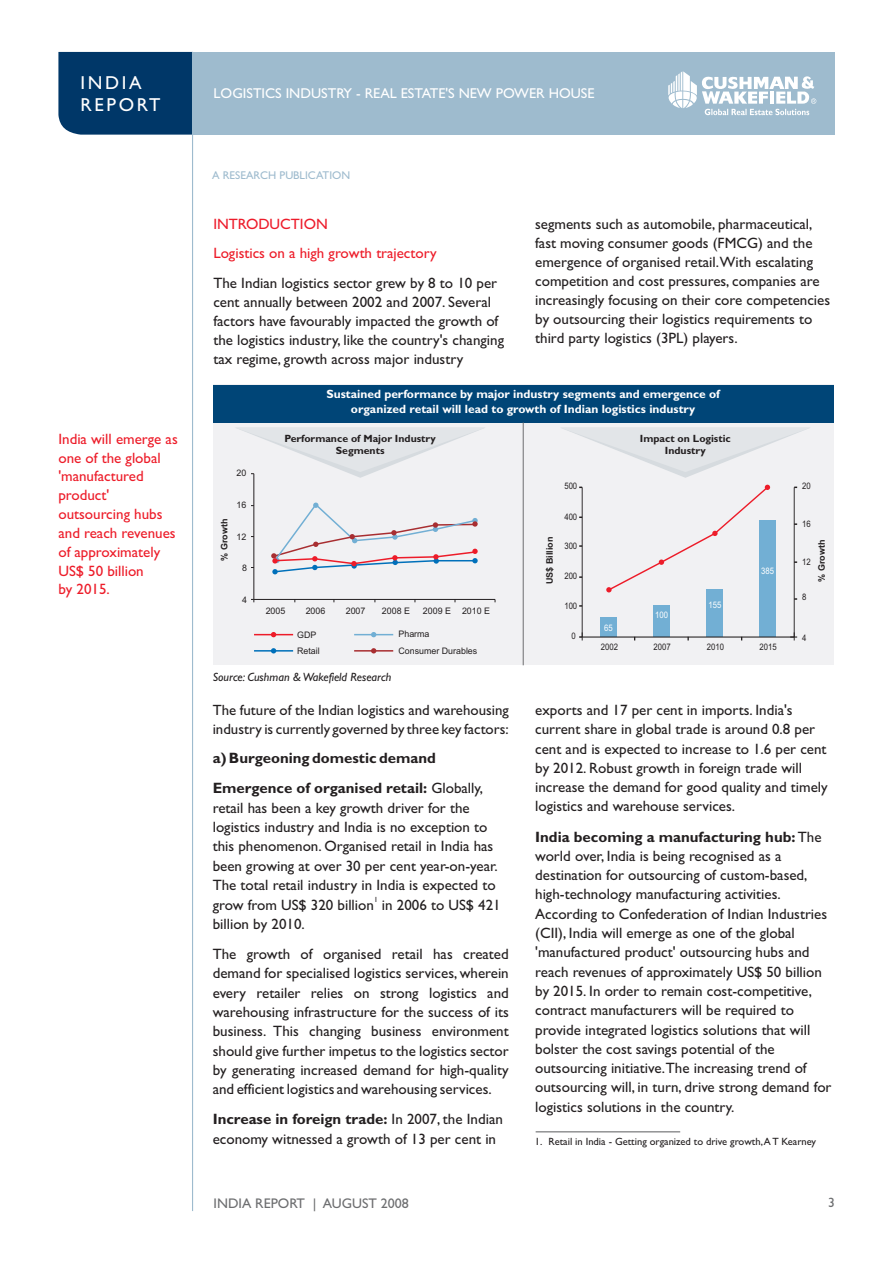
<style>
.page{position:relative;width:893px;height:1263px;background:#fff}
.page>*{position:absolute;margin:0;border:0;box-sizing:border-box;transform-origin:0 0}
.t1{font:18.75px/21.8px "Gill Sans";letter-spacing:.14em;color:#fff}
.t2{font:15px/19.4px "Gill Sans";color:#231f20}
.t3{font:15px/19px "Gill Sans";color:#ed1c29}
.t4{font:700 15px/30.2px "Gill Sans";color:#231f20}
.t5{font:15px "Gill Sans";color:#ed1c2b}
.t6{font:14.85px/18.9px "Gill Sans";color:#231f20}
.t7{font:14.25px "Gill Sans";color:#fff}
.t8{font:13.95px "Gill Sans";color:#6d6e70}
.t9{font:13.5px "Gill Sans";color:#6d6e70}
.t10{font:700 12px/15.3px "Gill Sans";color:#fff;text-align:center}
.t11{font:italic 12px "Gill Sans";color:#231f20}
.t12{font:11.25px "Gill Sans";color:#9ebbce}
.t13{font:700 10.5px/12.1px "Gill Sans";color:#231f20;text-align:center}
.t14{font:10.5px "Gill Sans";color:#231f20}
.t15{font:9px "Arial";color:#231f20}
.t16{font:9px "Arial";color:#231f20;scale:.86 1}
.t17{font:700 9px "Arial";color:#231f20}
.t18{font:9px "Arial";color:#fff;scale:.86 1}
.t19{font:7.5px "Gill Sans";color:#231f20}
.s1{font-weight:400}
.s2{font-weight:700}
</style>
<div class="page">
<div style="left:213px;top:385px;width:620px;height:280px;background:#f1f1f3"></div>
<div style="left:193px;top:52px;width:641px;height:83px;background:#9ebbce"></div>
<div style="left:58px;top:52px;width:134px;height:83px;background:#003768"></div>
<hr style="left:192px;top:52px;width:1px;height:1159px;background:#9ebbce">
<svg style="left:668px;top:71px;width:149px;height:44px"></svg>
<hr style="left:535px;top:1131px;width:145px;height:1px;background:#6d6e70">
<div style="left:601px;top:617px;width:16px;height:20px;background:#72afd4"></div>
<div style="left:653px;top:606px;width:17px;height:31px;background:#72afd4"></div>
<div style="left:706px;top:590px;width:17px;height:47px;background:#72afd4"></div>
<div style="left:759px;top:521px;width:16px;height:116px;background:#72afd4"></div>
<hr style="left:582px;top:487px;width:1px;height:150px;background:#231f20">
<hr style="left:582px;top:637px;width:212px;height:1px;background:#231f20">
<svg style="left:579px;top:632px;width:4px;height:9px"></svg>
<hr style="left:793px;top:487px;width:1px;height:150px;background:#231f20">
<svg style="left:790px;top:632px;width:7px;height:9px"></svg>
<svg style="left:606px;top:485px;width:164px;height:107px"></svg>
<hr style="left:253px;top:474px;width:1px;height:125px;background:#231f20">
<hr style="left:254px;top:599px;width:241px;height:1px;background:#231f20">
<hr style="left:354px;top:634px;width:39px;height:1px;background:#72afd4">
<svg style="left:371px;top:632px;width:5px;height:5px"></svg>
<hr style="left:354px;top:650px;width:39px;height:2px;background:#a82e31">
<svg style="left:371px;top:648px;width:5px;height:6px"></svg>
<hr style="left:254px;top:634px;width:39px;height:1px;background:#ed1c29">
<hr style="left:254px;top:650px;width:39px;height:2px;background:#0070ba">
<svg style="left:271px;top:632px;width:5px;height:5px"></svg>
<svg style="left:271px;top:648px;width:5px;height:6px"></svg>
<svg style="left:271px;top:502px;width:206px;height:72px"></svg>
<div style="left:213px;top:385px;width:620px;height:37px;background:#004577"></div>
<svg style="left:237px;top:428px;width:247px;height:50px"></svg>
<svg style="left:562px;top:428px;width:247px;height:50px"></svg>
<hr style="left:523px;top:422px;width:1px;height:243px;background:#6d6e70">
<p class="t1" style="left:81px;top:74px;width:81px">INDIA<br>REPORT</p>
<p class="t3" style="left:58px;top:431px;width:121px">India will emerge as one of the global</p>
<p class="t3" style="left:58px;top:468px;width:119px">'manufactured product' outsourcing hubs and reach revenues of approximately<br>US$ 50 billion</p>
<p class="t3" style="left:58px;top:581px;width:53px">by 2015.</p>
<p class="t7" style="left:214px;top:89px;width:382px">LOGISTICS INDUSTRY - REAL ESTATE'S NEW POWER HOUSE</p>
<p class="t12" style="left:212px;top:171px;width:139px">A RESEARCH PUBLICATION</p>
<p class="t5" style="left:213px;top:218px;width:116px">INTRODUCTION</p>
<p class="t3" style="left:213px;top:245px;width:225px">Logistics on a high growth trajectory</p>
<p class="t2" style="left:213px;top:275px;width:292px">The Indian logistics sector grew by 8 to 10 per cent annually between 2002 and 2007. Several factors have favourably impacted the growth of the logistics industry, like the country's changing tax regime, growth across major industry</p>
<p class="t2" style="left:535px;top:216px;width:296px">segments such as automobile, pharmaceutical, fast moving consumer goods (FMCG) and the emergence of organised retail.With escalating competition and cost pressures, companies are increasingly focusing on their core competencies by outsourcing their logistics requirements to third party logistics (3PL) players.</p>
<p class="t15" style="left:236px;top:470px;width:11px">20</p>
<p class="t17" style="left:219px;top:561px;width:43px;rotate:-90deg">% Growth</p>
<p class="t15" style="left:236px;top:501px;width:11px">16</p>
<p class="t15" style="left:236px;top:533px;width:11px">12</p>
<p class="t15" style="left:242px;top:564px;width:6px">8</p>
<p class="t15" style="left:242px;top:596px;width:6px">4</p>
<p class="t10" style="left:326px;top:388px;width:395px">Sustained performance by major industry segments and emergence of organized retail will lead to growth of Indian logistics industry</p>
<p class="t13" style="left:284px;top:433px;width:153px">Performance of Major Industry<br>Segments</p>
<p class="t13" style="left:640px;top:433px;width:92px">Impact on Logistic<br>Industry</p>
<p class="t16" style="left:564px;top:483px;width:17px">500</p>
<p class="t16" style="left:564px;top:514px;width:17px">400</p>
<p class="t16" style="left:802px;top:482px;width:12px">20</p>
<p class="t16" style="left:802px;top:520px;width:12px">16</p>
<p class="t15" style="left:266px;top:608px;width:21px">2005</p>
<p class="t15" style="left:306px;top:608px;width:21px">2006</p>
<p class="t15" style="left:346px;top:608px;width:21px">2007</p>
<p class="t15" style="left:382px;top:608px;width:30px">2008 E</p>
<p class="t15" style="left:423px;top:608px;width:69px">2009 E 2010 E</p>
<p class="t15" style="left:297px;top:631px;width:21px">GDP</p>
<p class="t15" style="left:398px;top:631px;width:33px">Pharma</p>
<p class="t15" style="left:297px;top:648px;width:24px">Retail</p>
<p class="t15" style="left:398px;top:648px;width:80px">Consumer Durables</p>
<p class="t17" style="left:544px;top:584px;width:49px;rotate:-90deg">US$ Billion</p>
<p class="t17" style="left:816px;top:582px;width:43px;rotate:-90deg">% Growth</p>
<p class="t16" style="left:564px;top:543px;width:17px">300</p>
<p class="t16" style="left:802px;top:558px;width:12px">12</p>
<p class="t18" style="left:761px;top:567px;width:17px">385</p>
<p class="t16" style="left:564px;top:573px;width:17px">200</p>
<p class="t16" style="left:564px;top:603px;width:17px">100</p>
<p class="t16" style="left:571px;top:632px;width:7px">0</p>
<p class="t18" style="left:604px;top:625px;width:12px">65</p>
<p class="t18" style="left:655px;top:612px;width:17px">100</p>
<p class="t18" style="left:708px;top:601px;width:17px">155</p>
<p class="t16" style="left:601px;top:644px;width:22px">2002</p>
<p class="t16" style="left:653px;top:644px;width:22px">2007</p>
<p class="t16" style="left:707px;top:644px;width:22px">2010</p>
<p class="t16" style="left:759px;top:644px;width:22px">2015</p>
<p class="t16" style="left:802px;top:594px;width:7px">8</p>
<p class="t16" style="left:802px;top:635px;width:7px">4</p>
<p class="t11" style="left:213px;top:670px;width:180px">Source: Cushman &amp; Wakefield Research</p>
<p class="t6" style="left:213px;top:702px;width:297px">The future of the Indian logistics and warehousing industry is currently governed by three key factors:</p>
<p class="t4" style="left:213px;top:745px;width:272px">a) Burgeoning domestic demand<br>Emergence of organised retail: <span class="s1">Globally,</span></p>
<p class="t2" style="left:213px;top:800px;width:286px">retail has been a key growth driver for the logistics industry and India is no exception to this phenomenon. Organised retail in India has been growing at over 30 per cent year-on-year.<br>The total retail industry in India is expected to</p>
<p class="t19" style="left:374px;top:897px;width:5px">1</p>
<p class="t2" style="left:213px;top:897px;width:289px">grow from US$ 320 billion in 2006 to US$ 421 billion by 2010.</p>
<p class="t2" style="left:213px;top:946px;width:297px;text-align:justify">The growth of organised retail has created demand for specialised logistics services, wherein every retailer relies on strong logistics and warehousing infrastructure for the success of its business. This changing business environment should give further impetus to the logistics sector by generating increased demand for high-quality and efficient logistics and warehousing services.</p>
<p class="t2" style="left:213px;top:1111px;width:292px"><span class="s2">Increase in foreign trade:</span> In 2007, the Indian economy witnessed a growth of 13 per cent in</p>
<p class="t8" style="left:214px;top:1198px;width:196px">INDIA REPORT | AUGUST 2008</p>
<p class="t2" style="left:535px;top:702px;width:294px">exports and 17 per cent in imports. India's current share in global trade is around 0.8 per cent and is expected to increase to 1.6 per cent by 2012. Robust growth in foreign trade will increase the demand for good quality and timely logistics and warehouse services.</p>
<p class="t2" style="left:535px;top:829px;width:298px"><span class="s2">India becoming a manufacturing hub:</span> The world over, India is being recognised as a destination for outsourcing of custom-based, high-technology manufacturing activities.<br>According to Confederation of Indian Industries (CII), India will emerge as one of the global 'manufactured product' outsourcing hubs and reach revenues of approximately US$ 50 billion by 2015. In order to remain cost-competitive, contract manufacturers will be required to provide integrated logistics solutions that will bolster the cost savings potential of the outsourcing initiative.The increasing trend of outsourcing will, in turn, drive strong demand for logistics solutions in the country.</p>
<p class="t14" style="left:535px;top:1138px;width:283px">1. Retail in India - Getting organized to drive growth, A T Kearney</p>
<p class="t9" style="left:828px;top:1198px;width:8px">3</p>
</div>
